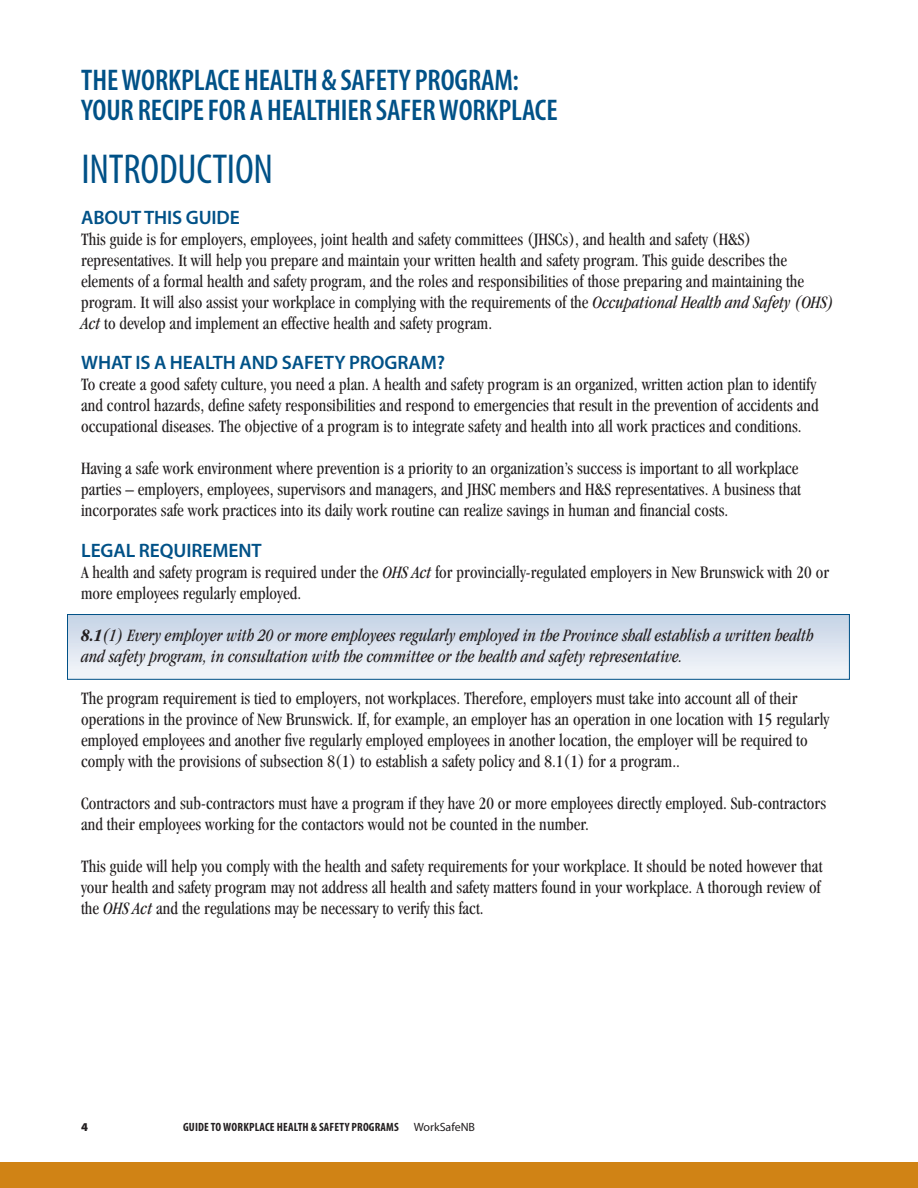
<style>
.page{position:relative;width:918px;height:1188px;background:#fff}
.page>*{position:absolute;margin:0;border:0;box-sizing:border-box;transform-origin:0 0}
.Headings{font:condensed 42px "Myriad Pro";letter-spacing:-.005em;color:#005187}
.Heading-Technique{font:600 condensed 30px "Myriad Pro";letter-spacing:-.005em;color:#005187}
.Sub_Heads{font:600 19.5px "Myriad Pro";letter-spacing:-.005em;color:#005187}
.Body{font:condensed 18px/21px "Garamond";letter-spacing:.005em;color:#231f20;scale:.95 1}
.Body-2{font:italic condensed 18px/21px "Garamond";letter-spacing:.005em;color:#231f20;scale:.95 1}
.t1{font:700 condensed 12px "Myriad Pro";letter-spacing:.015em;color:#231f20}
.t2{font:900 12px "Myriad Pro";color:#231f20}
.s1{font-style:italic}
.s2{font-weight:700}
.s3{font-weight:400;font-stretch:normal}
</style>
<div class="page">
<div style="left:0;top:1162px;width:918px;height:26px;background:#d08315"></div>
<div style="left:68px;top:615px;width:781px;height:64px;background:linear-gradient(to bottom,#c6d4e6,#f4f6fa)"></div>
<div style="left:67px;top:614px;width:783px;height:66px;border:1px solid #005187"></div>
<p class="Heading-Technique" style="left:81px;top:64px;width:439px">THE WORKPLACE HEALTH &amp; SAFETY PROGRAM:</p>
<p class="Heading-Technique" style="left:81px;top:94px;width:478px">YOUR RECIPE FOR A HEALTHIER SAFER WORKPLACE</p>
<p class="Headings" style="left:81px;top:146px;width:193px">INTRODUCTION</p>
<p class="Sub_Heads" style="left:81px;top:206px;width:160px">ABOUT THIS GUIDE</p>
<p class="Body" style="left:81px;top:228px;width:794px">This guide is for employers, employees, joint health and safety committees (JHSCs), and health and safety (H&amp;S) representatives. It will help you prepare and maintain your written health and safety program. This guide describes the elements of a formal health and safety program, and the roles and responsibilities of those preparing and maintaining the program. It will also assist your workplace in complying with the requirements of the <span class="s1">Occupational Health and Safety (OHS)<br>Act</span> to develop and implement an effective health and safety program.</p>
<p class="Sub_Heads" style="left:81px;top:352px;width:365px">WHAT IS A HEALTH AND SAFETY PROGRAM?</p>
<p class="Body" style="left:81px;top:374px;width:778px">To create a good safety culture, you need a plan. A health and safety program is an organized, written action plan to identify and control hazards, define safety responsibilities and respond to emergencies that result in the prevention of accidents and occupational diseases. The objective of a program is to integrate safety and health into all work practices and conditions.</p>
<p class="Body" style="left:81px;top:458px;width:759px">Having a safe work environment where prevention is a priority to an organization’s success is important to all workplace parties – employers, employees, supervisors and managers, and JHSC members and H&amp;S representatives. A business that incorporates safe work practices into its daily work routine can realize savings in human and financial costs.</p>
<p class="Sub_Heads" style="left:81px;top:539px;width:182px">LEGAL REQUIREMENT</p>
<p class="Body" style="left:81px;top:561px;width:789px">A health and safety program is required under the <span class="s1">OHS Act</span> for provincially-regulated employers in New Brunswick with 20 or more employees regularly employed.</p>
<p class="Body-2" style="left:81px;top:624px;width:773px"><span class="s2">8.1</span>(1) Every employer with 20 or more employees regularly employed in the Province shall establish a written health and safety program, in consultation with the committee or the health and safety representative.</p>
<p class="Body" style="left:81px;top:687px;width:789px">The program requirement is tied to employers, not workplaces. Therefore, employers must take into account all of their operations in the province of New Brunswick. If, for example, an employer has an operation in one location with 15 regularly employed employees and another five regularly employed employees in another location, the employer will be required to comply with the provisions of subsection 8(1) to establish a safety policy and 8.1(1) for a program..</p>
<p class="Body" style="left:81px;top:792px;width:786px">Contractors and sub-contractors must have a program if they have 20 or more employees directly employed. Sub-contractors and their employees working for the contactors would not be counted in the number.</p>
<p class="Body" style="left:81px;top:855px;width:782px;text-align:justify">This guide will help you comply with the health and safety requirements for your workplace. It should be noted however that your health and safety program may not address all health and safety matters found in your workplace. A thorough review of the <span class="s1">OHS Act</span> and the regulations may be necessary to verify this fact.</p>
<p class="t2" style="left:81px;top:1120px;width:8px">4</p>
<p class="t1" style="left:183px;top:1121px;width:294px">GUIDE TO WORKPLACE HEALTH &amp; SAFETY PROGRAMS <span class="s3">WorkSafeNB</span></p>
</div>
